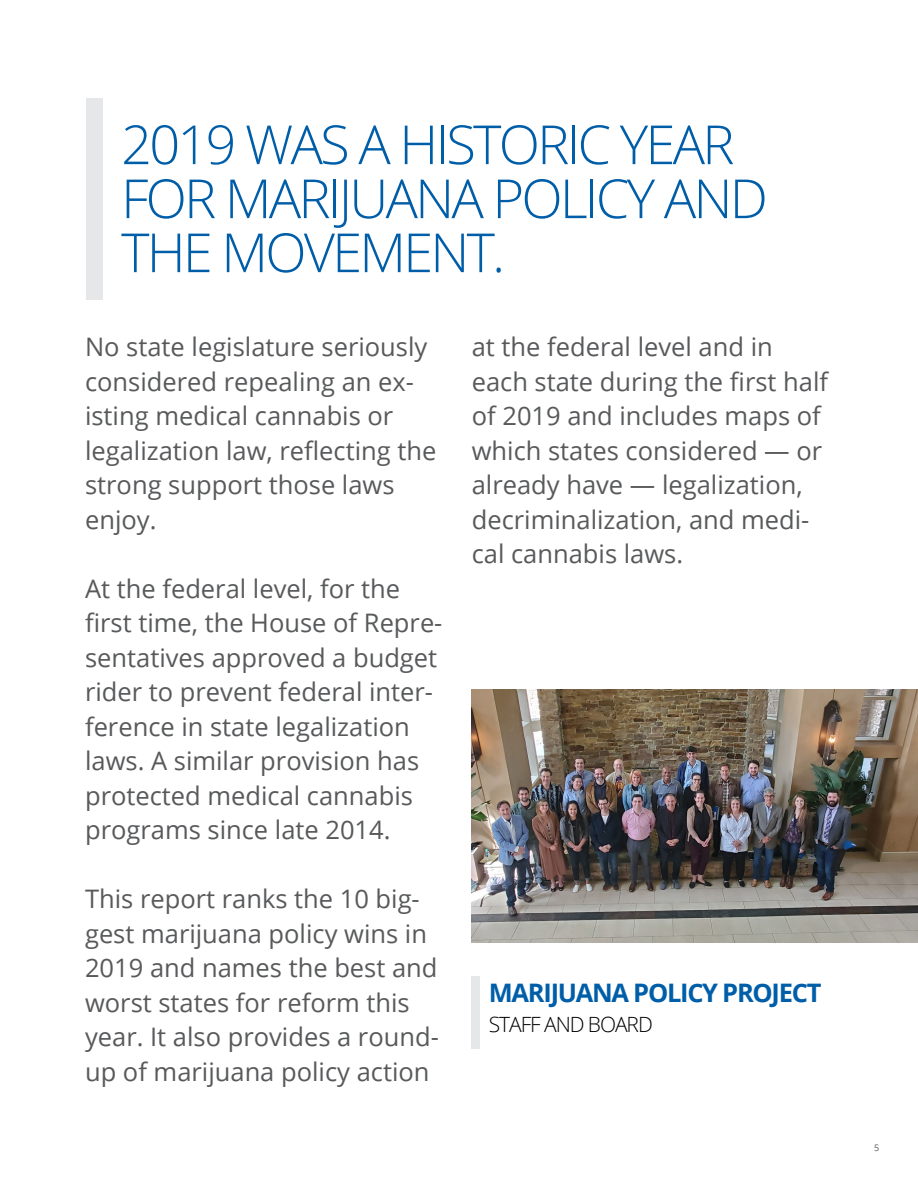
<style>
.page{position:relative;width:918px;height:1188px;background:#fff}
.page>*{position:absolute;margin:0;border:0;box-sizing:border-box;transform-origin:0 0}
.t1{font:300 54px/54px "Open Sans";letter-spacing:-.05em;color:#005ea9}
.t2{font:25.5px/34.5px "Open Sans";color:#58595b}
.t3{font:700 25.5px "Open Sans";letter-spacing:-.05em;color:#005ea9}
.t4{font:300 21px "Open Sans";letter-spacing:-.05em;color:#000}
.t5{font:9px "Open Sans";color:#58595b}
</style>
<div class="page">
<div style="left:86px;top:98px;width:16px;height:202px;background:#e6e7e8"></div>
<div style="left:472px;top:977px;width:8px;height:72px;background:#e6e7e8"></div>
<img style="left:472px;top:689px;width:446px;height:253px">
<h1 class="t1" style="left:121px;top:116px;width:648px">2019 WAS A HISTORIC YEAR<br>FOR MARIJUANA POLICY AND<br>THE MOVEMENT.</h1>
<p class="t2" style="left:85px;top:329px;width:353px">No state legislature seriously considered repealing an ex&shy;isting medical cannabis or legalization law, reflecting the strong support those laws enjoy.</p>
<p class="t2" style="left:85px;top:571px;width:359px">At the federal level, for the first time, the House of Repre&shy;sentatives approved a budget rider to prevent federal inter&shy;ference in state legalization laws. A similar provision has protected medical cannabis programs since late 2014.</p>
<p class="t2" style="left:85px;top:881px;width:355px">This report ranks the 10 big&shy;gest marijuana policy wins in<br>2019 and names the best and worst states for reform this year. It also provides a round&shy;up of marijuana policy action</p>
<p class="t2" style="left:472px;top:329px;width:358px">at the federal level and in each state during the first half of 2019 and includes maps of which states considered — or already have — legalization, decriminalization, and medi&shy;cal cannabis laws.</p>
<p class="t3" style="left:489px;top:974px;width:334px">MARIJUANA POLICY PROJECT</p>
<p class="t4" style="left:489px;top:1010px;width:166px">STAFF AND BOARD</p>
<p class="t5" style="left:874px;top:1142px;width:7px">5</p>
</div>
